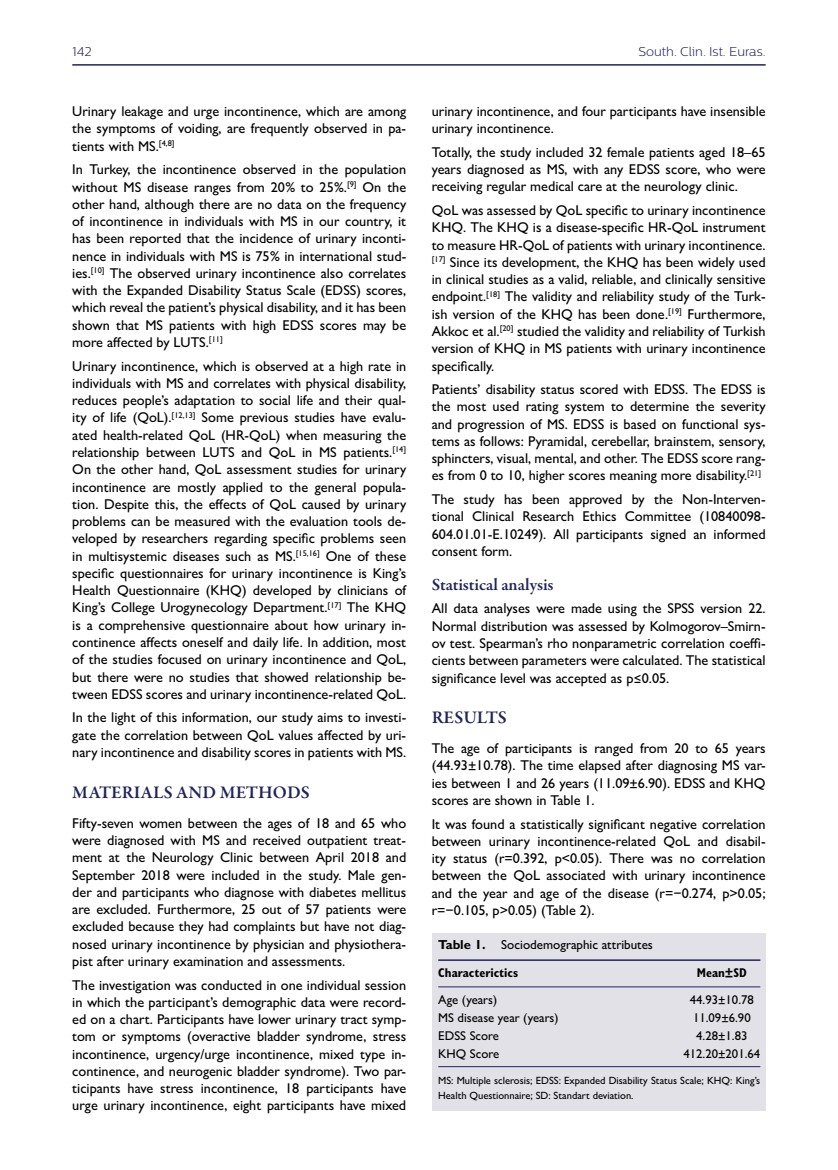
<style>
.page{position:relative;width:838px;height:1170px;background:#fff}
.page>*{position:absolute;margin:0;border:0;box-sizing:border-box;transform-origin:0 0}
.t1{font:600 18px "Garamond Premr Pro";letter-spacing:.005em;color:#21245b}
.t2{font:600 17.25px "Garamond Premr Pro";color:#21245b}
.t3{font:500 14.25px/17.2px "Gill Sans MT Pro";color:#000;text-align:justify}
.t4{font:500 13.05px "Gill Sans MT Pro";color:#000}
.t5{font:500 12.75px "Gill Sans MT Pro";color:#000}
.t6{font:300 12.75px "Centrale Sans";color:#21245b}
.t7{font:700 condensed 12.75px "Gill Sans MT Pro";color:#000}
.t8{font:500 10.5px/15px "Gill Sans MT Pro";color:#000}
.s1{font-weight:700}
</style>
<div class="page">
<hr style="left:72px;top:64px;width:693px;height:2px;background:#21245b">
<div style="left:432px;top:932px;width:333px;height:178px;background:#e3e1e8"></div>
<hr style="left:438px;top:959px;width:322px;height:1px;background:#21245b">
<hr style="left:438px;top:986px;width:322px;height:1px;background:#21245b">
<hr style="left:438px;top:1066px;width:322px;height:1px;background:#21245b">
<p class="t6" style="left:72px;top:45px;width:21px">142</p>
<p class="t6" style="left:638px;top:45px;width:129px">South. Clin. Ist. Euras.</p>
<p class="t3" style="left:72px;top:102px;width:335px">Urinary leakage and urge incontinence, which are among the symptoms of voiding, are frequently observed in pa&shy;tients with MS.<sup>[4,8]</sup></p>
<p class="t3" style="left:72px;top:161px;width:335px">In Turkey, the incontinence observed in the population without MS disease ranges from 20% to 25%.<sup>[9]</sup> On the other hand, although there are no data on the frequency of incontinence in individuals with MS in our country, it has been reported that the incidence of urinary inconti&shy;nence in individuals with MS is 75% in international stud&shy;ies.<sup>[10]</sup> The observed urinary incontinence also correlates with the Expanded Disability Status Scale (EDSS) scores, which reveal the patient’s physical disability, and it has been shown that MS patients with high EDSS scores may be more affected by LUTS.<sup>[11]</sup></p>
<p class="t3" style="left:72px;top:357px;width:335px">Urinary incontinence, which is observed at a high rate in individuals with MS and correlates with physical disability, reduces people’s adaptation to social life and their qual&shy;ity of life (QoL).<sup>[12,13]</sup> Some previous studies have evalu&shy;ated health-related QoL (HR-QoL) when measuring the relationship between LUTS and QoL in MS patients.<sup>[14] </sup>On the other hand, QoL assessment studies for urinary incontinence are mostly applied to the general popula&shy;tion. Despite this, the effects of QoL caused by urinary problems can be measured with the evaluation tools de&shy;veloped by researchers regarding specific problems seen in multisystemic diseases such as MS.<sup>[15,16]</sup> One of these specific questionnaires for urinary incontinence is King’s Health Questionnaire (KHQ) developed by clinicians of King’s College Urogynecology Department.<sup>[17]</sup> The KHQ is a comprehensive questionnaire about how urinary in&shy;continence affects oneself and daily life. In addition, most of the studies focused on urinary incontinence and QoL, but there were no studies that showed relationship be&shy;tween EDSS scores and urinary incontinence-related QoL.</p>
<p class="t3" style="left:72px;top:708px;width:335px">In the light of this information, our study aims to investi&shy;gate the correlation between QoL values affected by uri&shy;nary incontinence and disability scores in patients with MS.</p>
<p class="t1" style="left:72px;top:781px;width:239px">MATERIALS AND METHODS</p>
<p class="t3" style="left:72px;top:814px;width:335px">Fifty-seven women between the ages of 18 and 65 who were diagnosed with MS and received outpatient treat&shy;ment at the Neurology Clinic between April 2018 and September 2018 were included in the study. Male gen&shy;der and participants who diagnose with diabetes mellitus are excluded. Furthermore, 25 out of 57 patients were excluded because they had complaints but have not diag&shy;nosed urinary incontinence by physician and physiothera&shy;pist after urinary examination and assessments.</p>
<p class="t3" style="left:72px;top:975px;width:335px">The investigation was conducted in one individual session in which the participant’s demographic data were record&shy;ed on a chart. Participants have lower urinary tract symp&shy;tom or symptoms (overactive bladder syndrome, stress incontinence, urgency/urge incontinence, mixed type in&shy;continence, and neurogenic bladder syndrome). Two par&shy;ticipants have stress incontinence, 18 participants have urge urinary incontinence, eight participants have mixed</p>
<p class="t3" style="left:432px;top:102px;width:335px">urinary incontinence, and four participants have insensible urinary incontinence.</p>
<p class="t3" style="left:432px;top:143px;width:335px">Totally, the study included 32 female patients aged 18–65 years diagnosed as MS, with any EDSS score, who were receiving regular medical care at the neurology clinic.</p>
<p class="t3" style="left:432px;top:201px;width:335px">QoL was assessed by QoL specific to urinary incontinence KHQ. The KHQ is a disease-specific HR-QoL instrument to measure HR-QoL of patients with urinary incontinence. <sup>[17]</sup> Since its development, the KHQ has been widely used in clinical studies as a valid, reliable, and clinically sensitive endpoint.<sup>[18]</sup> The validity and reliability study of the Turk&shy;ish version of the KHQ has been done.<sup>[19]</sup> Furthermore, Akkoc et al.<sup>[20]</sup> studied the validity and reliability of Turkish version of KHQ in MS patients with urinary incontinence specifically.</p>
<p class="t3" style="left:432px;top:380px;width:335px">Patients’ disability status scored with EDSS. The EDSS is the most used rating system to determine the severity and progression of MS. EDSS is based on functional sys&shy;tems as follows: Pyramidal, cerebellar, brainstem, sensory, sphincters, visual, mental, and other. The EDSS score rang&shy;es from 0 to 10, higher scores meaning more disability.<sup>[21]</sup></p>
<p class="t3" style="left:432px;top:490px;width:335px">The study has been approved by the Non-Interven&shy;tional Clinical Research Ethics Committee (10840098- 604.01.01-E.10249). All participants signed an informed consent form.</p>
<p class="t2" style="left:432px;top:574px;width:123px">Statistical analysis</p>
<p class="t3" style="left:432px;top:600px;width:335px">All data analyses were made using the SPSS version 22.<br>Normal distribution was assessed by Kolmogorov–Smirn&shy;ov test. Spearman’s rho nonparametric correlation coeffi&shy;cients between parameters were calculated. The statistical significance level was accepted as p≤0.05.</p>
<p class="t1" style="left:432px;top:706px;width:77px">RESULTS</p>
<p class="t3" style="left:432px;top:739px;width:335px">The age of participants is ranged from 20 to 65 years (44.93±10.78). The time elapsed after diagnosing MS var&shy;ies between 1 and 26 years (11.09±6.90). EDSS and KHQ scores are shown in Table 1.</p>
<p class="t3" style="left:432px;top:815px;width:335px">It was found a statistically significant negative correlation between urinary incontinence-related QoL and disabil&shy;ity status (r=0.392, p&lt;0.05). There was no correlation between the QoL associated with urinary incontinence and the year and age of the disease (r=−0.274, p&gt;0.05; r=−0.105, p&gt;0.05) (Table 2).</p>
<p class="t4" style="left:438px;top:936px;width:216px"><span class="s1">Table 1.</span> Sociodemographic attributes</p>
<p class="t7" style="left:438px;top:965px;width:81px">Characterictics</p>
<p class="t7" style="left:697px;top:965px;width:52px">Mean±SD</p>
<p class="t5" style="left:438px;top:991px;width:60px">Age (years)</p>
<p class="t5" style="left:690px;top:991px;width:66px">44.93±10.78</p>
<p class="t5" style="left:438px;top:1009px;width:122px">MS disease year (years)</p>
<p class="t5" style="left:693px;top:1009px;width:59px">11.09±6.90</p>
<p class="t5" style="left:438px;top:1027px;width:62px">EDSS Score</p>
<p class="t5" style="left:696px;top:1027px;width:53px">4.28±1.83</p>
<p class="t5" style="left:438px;top:1045px;width:62px">KHQ Score</p>
<p class="t5" style="left:683px;top:1045px;width:78px">412.20±201.64</p>
<p class="t8" style="left:438px;top:1073px;width:323px">MS: Multiple sclerosis; EDSS: Expanded Disability Status Scale; KHQ: King’s<br>Health Questionnaire; SD: Standart deviation.</p>
</div>
